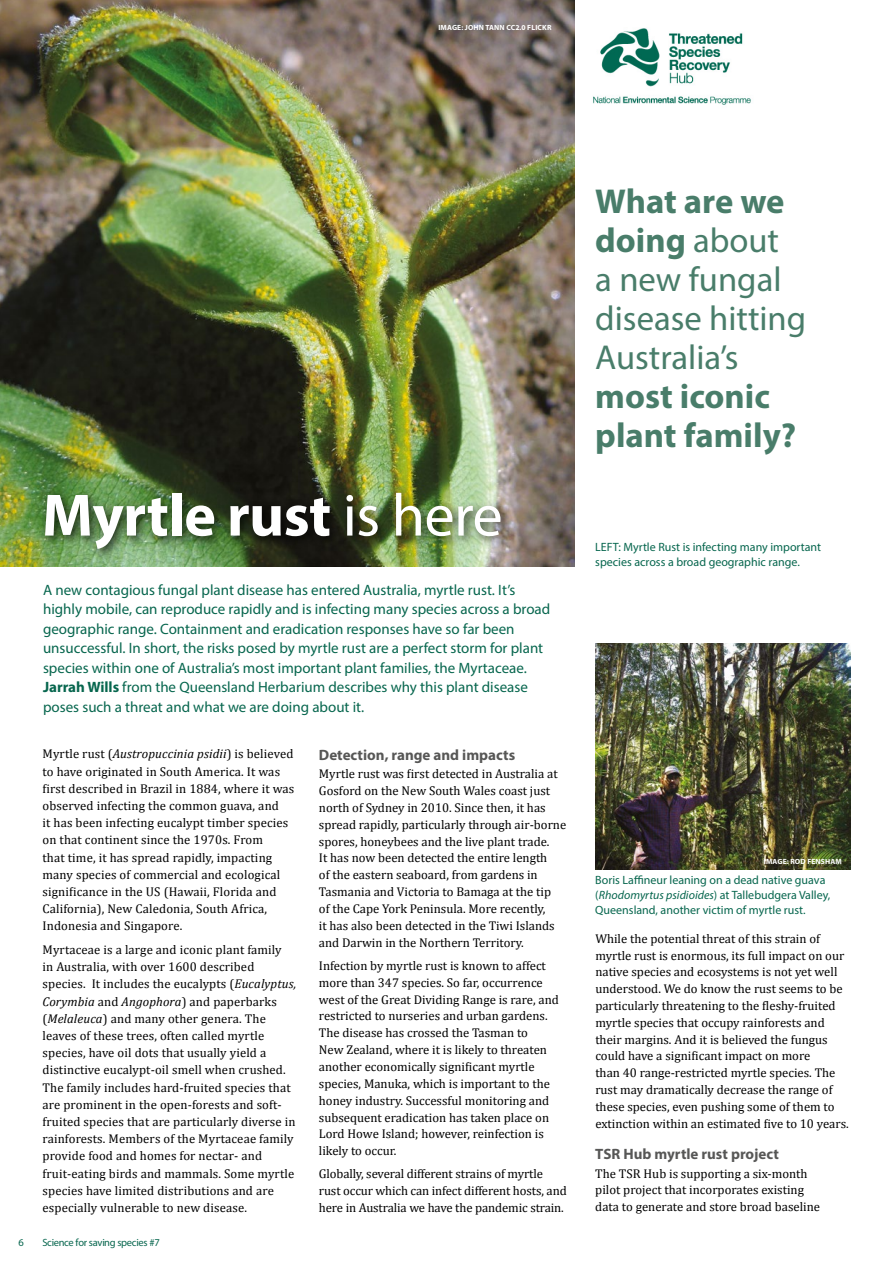
<style>
.page{position:relative;width:893px;height:1263px;background:#fff}
.page>*{position:absolute;margin:0;border:0;box-sizing:border-box;transform-origin:0 0}
.t1{font:700 60.15px "Myriad Pro";letter-spacing:-.01em;color:#fff}
.t2{font:34.65px/39px "Myriad Pro";color:#497d6a}
.t3{font:700 34.65px/39px "Myriad Pro";color:#497d6a}
.t4{font:15px/19.5px "Myriad Pro";color:#07664e}
.t5{font:700 15px "Myriad Pro";color:#575756}
.t6{font:12.75px/16.8px "Cambria";color:#000}
.t7{font:12px/15px "Myriad Pro";color:#07664e}
.t8{font:10.5px "Myriad Pro";letter-spacing:-.04em;color:#07664e}
.t9{font:700 7.5px "Myriad Pro";letter-spacing:.02em;color:#fff}
.s1{font-weight:400}
.s2{font-weight:700}
.s3{font-style:italic}
</style>
<div class="page">
<img style="left:0;top:0;width:574px;height:567px">
<div style="left:40px;top:487px;width:473px;height:74px;background:#000;opacity:.75"></div>
<img style="left:595px;top:643px;width:255px;height:227px">
<img style="left:593px;top:28px;width:158px;height:77px">
<p class="t9" style="left:438px;top:23px;width:115px">IMAGE: JOHN TANN CC2.0 FLICKR</p>
<h1 class="t1" style="left:42px;top:476px;width:462px">Myrtle rust <span class="s1">is here</span></h1>
<p class="t4" style="left:43px;top:580px;width:509px">A new contagious fungal plant disease has entered Australia, myrtle rust. It’s highly mobile, can reproduce rapidly and is infecting many species across a broad geographic range. Containment and eradication responses have so far been unsuccessful. In short, the risks posed by myrtle rust are a perfect storm for plant species within one of Australia’s most important plant families, the Myrtaceae.<br><span class="s2">Jarrah Wills</span> from the Queensland Herbarium describes why this plant disease poses such a threat and what we are doing about it.</p>
<p class="t6" style="left:43px;top:745px;width:253px;line-height:17.2px">Myrtle rust (<span class="s3">Austropuccinia psidii</span>) is believed to have originated in South America. It was first described in Brazil in 1884, where it was observed infecting the common guava, and<br>it has been infecting eucalypt timber species on that continent since the 1970s. From<br>that time, it has spread rapidly, impacting many species of commercial and ecological significance in the US (Hawaii, Florida and California), New Caledonia, South Africa, Indonesia and Singapore.</p>
<p class="t6" style="left:43px;top:941px;width:255px;line-height:17.2px">Myrtaceae is a large and iconic plant family<br>in Australia, with over 1600 described species. It includes the eucalypts (<span class="s3">Eucalyptus, Corymbia</span> and <span class="s3">Angophora</span>) and paperbarks (<span class="s3">Melaleuca</span>) and many other genera. The leaves of these trees, often called myrtle species, have oil dots that usually yield a distinctive eucalypt-oil smell when crushed.<br>The family includes hard-fruited species that are prominent in the open-forests and soft&shy;fruited species that are particularly diverse in rainforests. Members of the Myrtaceae family provide food and homes for nectar- and fruit-eating birds and mammals. Some myrtle species have limited distributions and are especially vulnerable to new disease.</p>
<p class="t8" style="left:19px;top:1236px;width:7px">6</p>
<p class="t8" style="left:43px;top:1236px;width:119px">Science for saving species #7</p>
<p class="t5" style="left:319px;top:745px;width:198px">Detection, range and impacts</p>
<p class="t6" style="left:319px;top:765px;width:249px">Myrtle rust was first detected in Australia at Gosford on the New South Wales coast just north of Sydney in 2010. Since then, it has spread rapidly, particularly through air-borne spores, honeybees and the live plant trade.<br>It has now been detected the entire length<br>of the eastern seaboard, from gardens in Tasmania and Victoria to Bamaga at the tip<br>of the Cape York Peninsula. More recently,<br>it has also been detected in the Tiwi Islands and Darwin in the Northern Territory.</p>
<p class="t6" style="left:319px;top:957px;width:242px">Infection by myrtle rust is known to affect more than 347 species. So far, occurrence west of the Great Dividing Range is rare, and restricted to nurseries and urban gardens.<br>The disease has crossed the Tasman to<br>New Zealand, where it is likely to threaten another economically significant myrtle species, Manuka, which is important to the honey industry. Successful monitoring and subsequent eradication has taken place on Lord Howe Island; however, reinfection is likely to occur.</p>
<p class="t6" style="left:319px;top:1166px;width:249px">Globally, several different strains of myrtle rust occur which can infect different hosts, and here in Australia we have the pandemic strain.</p>
<h2 class="t2" style="left:595px;top:181px;width:212px"><span class="s2">What are we doing</span> about<br>a new fungal disease hitting<br>Australia’s</h2>
<h2 class="t3" style="left:595px;top:376px;width:202px">most iconic plant family?</h2>
<p class="t7" style="left:595px;top:539px;width:227px">LEFT: Myrtle Rust is infecting many important species across a broad geographic range.</p>
<p class="t9" style="left:764px;top:857px;width:80px">IMAGE: ROD FENSHAM</p>
<p class="t7" style="left:595px;top:872px;width:237px">Boris Laffineur leaning on a dead native guava (<span class="s3">Rhodomyrtus psidioides</span>) at Tallebudgera Valley,<br>Queensland, another victim of myrtle rust.</p>
<p class="t6" style="left:595px;top:930px;width:255px">While the potential threat of this strain of myrtle rust is enormous, its full impact on our native species and ecosystems is not yet well understood. We do know the rust seems to be particularly threatening to the fleshy-fruited myrtle species that occupy rainforests and their margins. And it is believed the fungus could have a significant impact on more<br>than 40 range-restricted myrtle species. The rust may dramatically decrease the range of these species, even pushing some of them to extinction within an estimated five to 10 years.</p>
<p class="t5" style="left:595px;top:1144px;width:185px">TSR Hub myrtle rust project</p>
<p class="t6" style="left:595px;top:1165px;width:226px">The TSR Hub is supporting a six-month pilot project that incorporates existing data to generate and store broad baseline</p>
</div>
